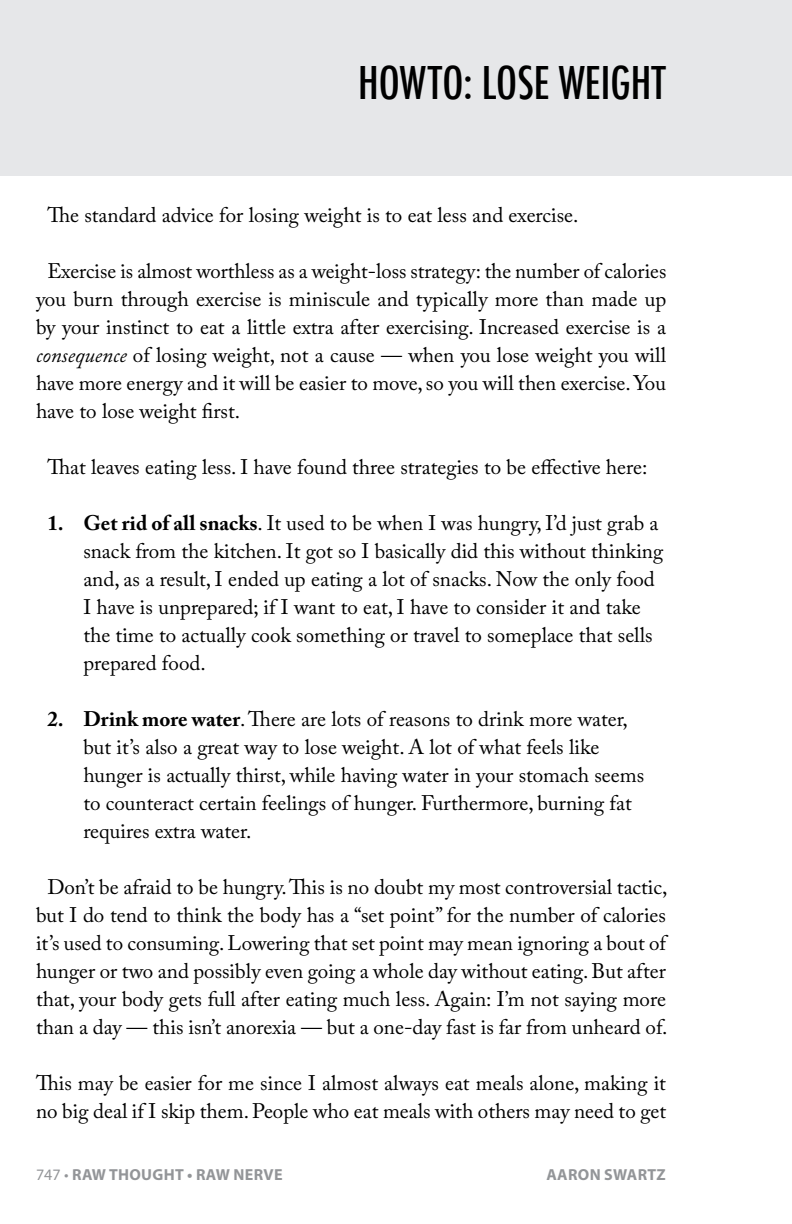
<style>
.page{position:relative;width:792px;height:1224px;background:#fff}
.page>*{position:absolute;margin:0;border:0;box-sizing:border-box;transform-origin:0 0}
.Chapter{font:500 condensed 44px "Futura";color:#000}
.body{font:21px/28px "Adobe Caslon Pro";color:#000}
.t1{font:700 16px "Myriad Pro";letter-spacing:.02em;color:#939598}
.s1{font-style:italic}
.s2{font-weight:700}
.s3{font-weight:400}
</style>
<div class="page">
<div style="left:0;top:0;width:792px;height:176px;background:#e6e7e9"></div>
<p class="Chapter" style="left:358px;top:54px;width:309px">HOWTO: LOSE WEIGHT</p>
<p class="body" style="left:47px;top:201px;width:533px">The standard advice for losing weight is to eat less and exercise.</p>
<p class="body" style="left:36px;top:257px;width:632px;text-align:justify;text-indent:11px">Exercise is almost worthless as a weight-loss strategy: the number of calories you burn through exercise is miniscule and typically more than made up by your instinct to eat a little extra after exercising. Increased exercise is a <span class="s1">consequence</span> of losing weight, not a cause — when you lose weight you will have more energy and it will be easier to move, so you will then exercise. You have to lose weight first.</p>
<p class="body" style="left:47px;top:453px;width:602px">That leaves eating less. I have found three strategies to be effective here:</p>
<p class="body" style="left:83px;top:509px;width:581px;text-indent:-36px"><span class="s2">1. Get rid of all snacks</span>. It used to be when I was hungry, I’d just grab a snack from the kitchen. It got so I basically did this without thinking and, as a result, I ended up eating a lot of snacks. Now the only food I have is unprepared; if I want to eat, I have to consider it and take the time to actually cook something or travel to someplace that sells prepared food.</p>
<p class="body" style="left:83px;top:705px;width:562px;text-indent:-36px"><span class="s2">2. Drink more water</span>. There are lots of reasons to drink more water, but it’s also a great way to lose weight. A lot of what feels like hunger is actually thirst, while having water in your stomach seems to counteract certain feelings of hunger. Furthermore, burning fat requires extra water.</p>
<p class="body" style="left:36px;top:873px;width:633px;text-align:center">Don’t be afraid to be hungry. This is no doubt my most controversial tactic, but I do tend to think the body has a “set point” for the number of calories it’s used to consuming. Lowering that set point may mean ignoring a bout of hunger or two and possibly even going a whole day without eating. But after that, your body gets full after eating much less. Again: I’m not saying more than a day — this isn’t anorexia — but a one-day fast is far from unheard of.</p>
<p class="body" style="left:36px;top:1069px;width:632px">This may be easier for me since I almost always eat meals alone, making it no big deal if I skip them. People who eat meals with others may need to get</p>
<p class="t1" style="left:36px;top:1164px;width:248px"><span class="s3">747 •</span> RAW THOUGHT • RAW NERVE</p>
<p class="t1" style="left:547px;top:1164px;width:121px">AARON SWARTZ</p>
</div>
